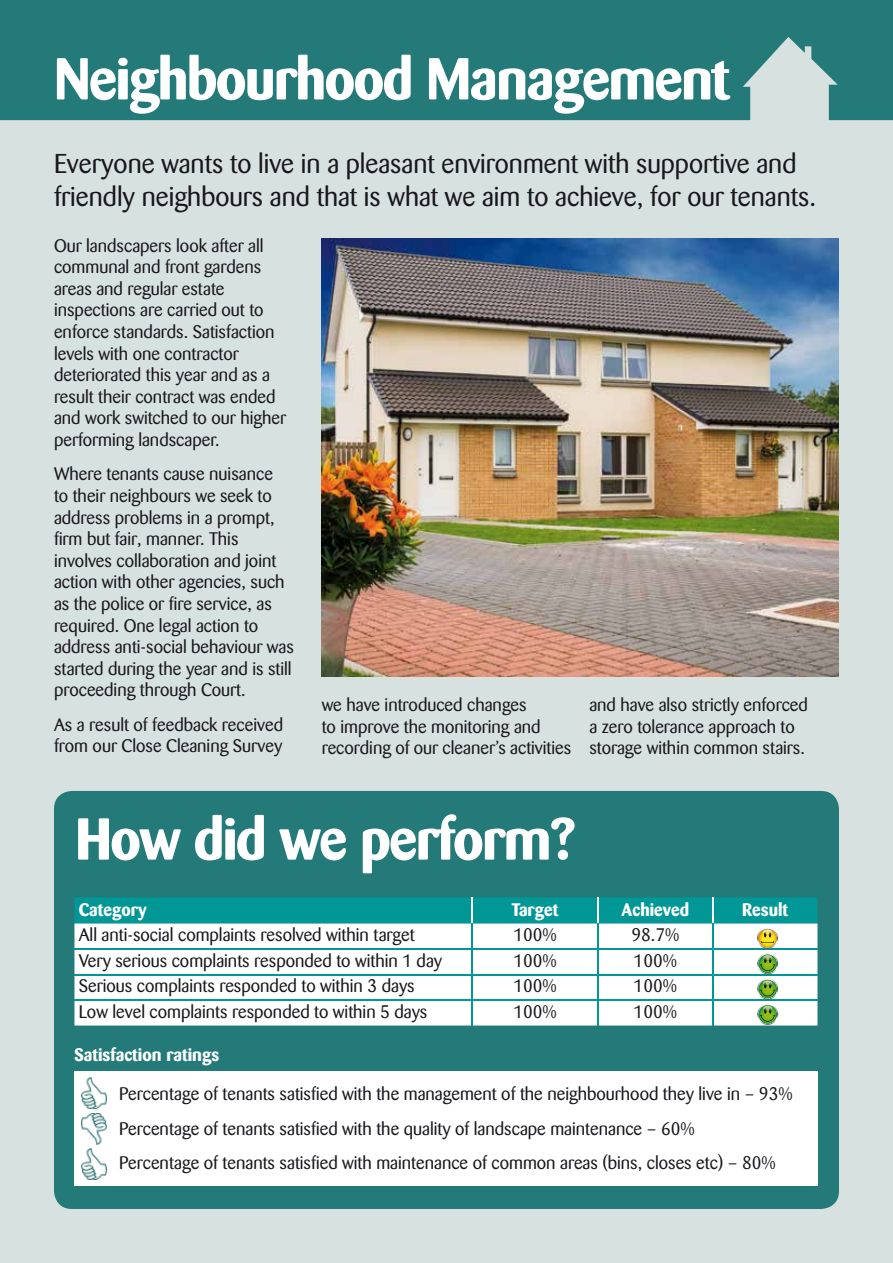
<style>
.page{position:relative;width:893px;height:1263px;background:#d7e1e0}
.page>*{position:absolute;margin:0;border:0;box-sizing:border-box;transform-origin:0 0}
.t1{font:700 58.5px "Barmeno";letter-spacing:-.025em;color:#fff}
.t2{font:27px/32.4px "Barmeno";color:#1a171c}
.t3{font:18px/21.6px "Barmeno";color:#1a171c}
.t4{font:700 18px "Barmeno";color:#fff}
</style>
<div class="page">
<div style="left:0;top:0;width:893px;height:120px;background:#247a79"></div>
<div style="left:54px;top:791px;width:785px;height:418px;background:#247a79;border-radius:18px"></div>
<div style="left:74px;top:1071px;width:744px;height:115px;background:#fff"></div>
<img style="left:322px;top:238px;width:517px;height:438px">
<svg style="left:74px;top:897px;width:743px;height:128px;background:#bbe2e0"></svg>
<img style="left:82px;top:1078px;width:25px;height:31px">
<img style="left:82px;top:1148px;width:25px;height:31px">
<img style="left:82px;top:1113px;width:25px;height:31px">
<h1 class="t1" style="left:54px;top:44px;width:677px">Neighbourhood Management</h1>
<h2 class="t2" style="left:54px;top:148px;width:764px">Everyone wants to live in a pleasant environment with supportive and friendly neighbours and that is what we aim to achieve, for our tenants.</h2>
<p class="t3" style="left:54px;top:235px;width:234px">Our landscapers look after all communal and front gardens areas and regular estate inspections are carried out to enforce standards. Satisfaction levels with one contractor deteriorated this year and as a result their contract was ended and work switched to our higher performing landscaper.</p>
<p class="t3" style="left:54px;top:464px;width:241px">Where tenants cause nuisance<br>to their neighbours we seek to address problems in a prompt, firm but fair, manner. This involves collaboration and joint action with other agencies, such as the police or fire service, as required. One legal action to address anti-social behaviour was started during the year and is still proceeding through Court.</p>
<p class="t3" style="left:54px;top:714px;width:231px">As a result of feedback received from our Close Cleaning Survey</p>
<p class="t3" style="left:322px;top:694px;width:251px">we have introduced changes<br>to improve the monitoring and recording of our cleaner’s activities</p>
<p class="t3" style="left:589px;top:694px;width:220px">and have also strictly enforced a zero tolerance approach to storage within common stairs.</p>
<h1 class="t1" style="left:75px;top:804px;width:502px">How did we perform?</h1>
<p class="t4" style="left:79px;top:899px;width:69px">Category</p>
<p class="t4" style="left:512px;top:899px;width:48px">Target</p>
<p class="t4" style="left:622px;top:899px;width:69px">Achieved</p>
<p class="t4" style="left:742px;top:899px;width:48px">Result</p>
<p class="t3" style="left:79px;top:924px;width:337px">All anti-social complaints resolved within target</p>
<p class="t3" style="left:513px;top:924px;width:45px">100%</p>
<p class="t3" style="left:631px;top:924px;width:50px">98.7%</p>
<p class="t3" style="left:79px;top:950px;width:365px">Very serious complaints responded to within 1 day</p>
<p class="t3" style="left:513px;top:950px;width:45px">100%</p>
<p class="t3" style="left:634px;top:950px;width:45px">100%</p>
<p class="t3" style="left:79px;top:975px;width:338px">Serious complaints responded to within 3 days</p>
<p class="t3" style="left:513px;top:975px;width:45px">100%</p>
<p class="t3" style="left:634px;top:975px;width:45px">100%</p>
<p class="t3" style="left:79px;top:1001px;width:350px">Low level complaints responded to within 5 days</p>
<p class="t3" style="left:513px;top:1001px;width:45px">100%</p>
<p class="t3" style="left:634px;top:1001px;width:45px">100%</p>
<p class="t4" style="left:74px;top:1044px;width:146px">Satisfaction ratings</p>
<p class="t3" style="left:119px;top:1077px;width:675px;line-height:34.3px">Percentage of tenants satisfied with the management of the neighbourhood they live in – 93%<br>Percentage of tenants satisfied with the quality of landscape maintenance – 60%<br>Percentage of tenants satisfied with maintenance of common areas (bins, closes etc) – 80%</p>
</div>
